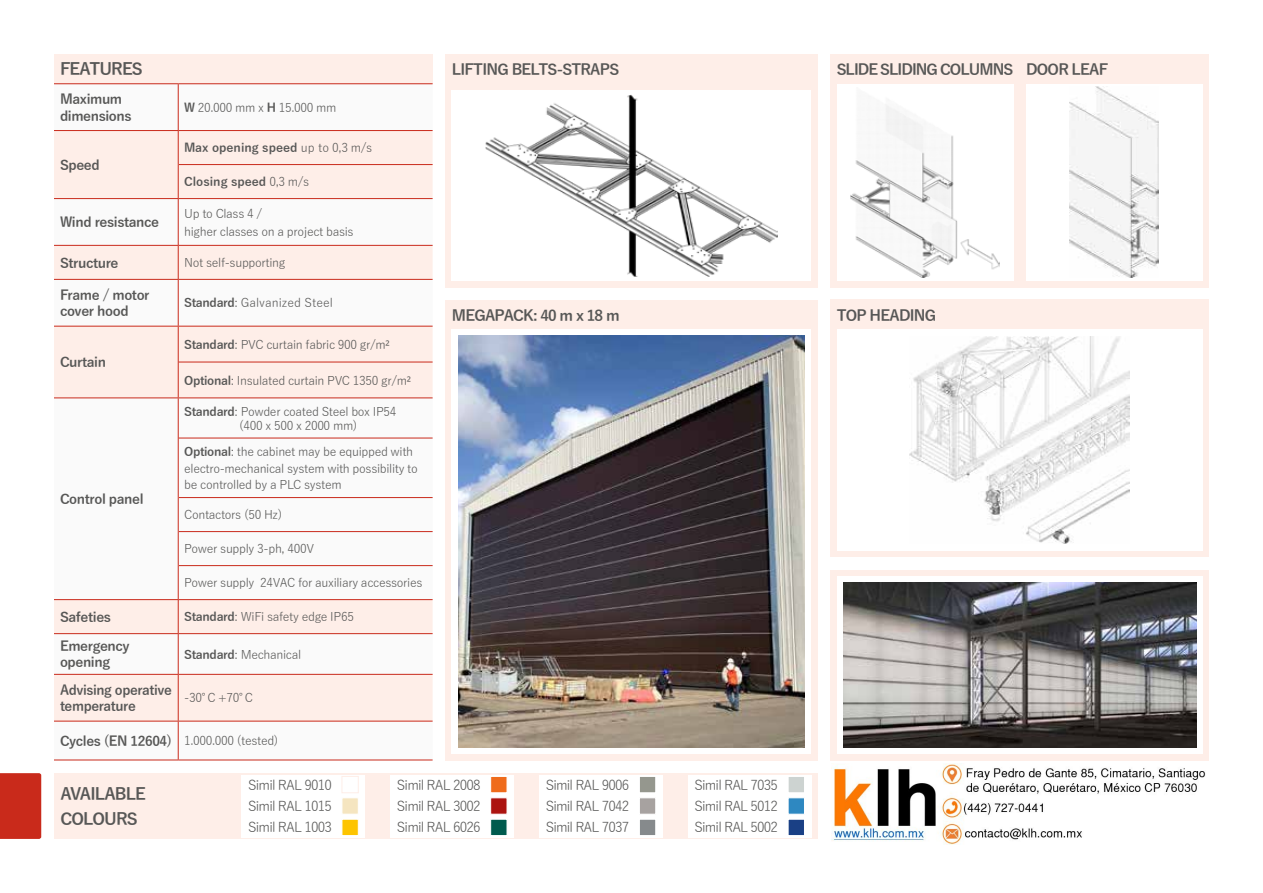
<style>
.page{position:relative;width:1263px;height:893px;background:#fff}
.page>*{position:absolute;margin:0;border:0;box-sizing:border-box;transform-origin:0 0}
.t1{font:700 16.5px/25.5px "Yu Gothic";letter-spacing:-.05em;color:#575756}
.t2{font:700 15px "Yu Gothic";letter-spacing:-.05em;color:#575756}
.t3{font:13.5px/21.5px "Yu Gothic";letter-spacing:-.06em;color:#575756;text-align:justify}
.t4{font:700 13.5px/16.2px "Yu Gothic";letter-spacing:-.03em;color:#575756}
.t5{font:12px/16.5px "Yu Gothic";letter-spacing:-.03em;color:#575756}
.t6{font:700 12px "Yu Gothic";color:#575756}
.t7{font:12px "Yu Gothic";color:#575756}
.s1{font-weight:700}
.s2{font-weight:400}
.s3{font-family:"Open Sans"}
.s4{font-weight:700;font-size:13.5px}
</style>
<div class="page">
<div style="left:0;top:773px;width:41px;height:66px;background:#c92a1b"></div>
<div style="left:54px;top:773px;width:764px;height:66px;background:#feeee8"></div>
<div style="left:539px;top:775px;width:123px;height:62px;background:#fff"></div>
<div style="left:639px;top:776px;width:17px;height:17px;background:#95978e;border:1px solid #fff"></div>
<div style="left:639px;top:797px;width:17px;height:17px;background:#a7a2a0;border:1px solid #fff"></div>
<div style="left:639px;top:819px;width:17px;height:17px;background:#868a8c;border:1px solid #fff"></div>
<div style="left:688px;top:775px;width:123px;height:62px;background:#fff"></div>
<div style="left:391px;top:775px;width:123px;height:62px;background:#fff"></div>
<div style="left:242px;top:775px;width:123px;height:62px;background:#fff"></div>
<div style="left:342px;top:797px;width:17px;height:17px;background:#f5e5c0;border:1px solid #fff"></div>
<div style="left:788px;top:819px;width:17px;height:17px;background:#1a4085;border:1px solid #fff"></div>
<div style="left:342px;top:776px;width:17px;height:17px;background:#fff;border:1px solid #feeee8"></div>
<div style="left:788px;top:797px;width:17px;height:17px;background:#2e88c1;border:1px solid #fff"></div>
<div style="left:342px;top:819px;width:17px;height:17px;background:#fdc400;border:1px solid #fff"></div>
<div style="left:490px;top:797px;width:17px;height:17px;background:#ac1410;border:1px solid #fff"></div>
<div style="left:490px;top:819px;width:17px;height:17px;background:#005b4e;border:1px solid #fff"></div>
<div style="left:490px;top:776px;width:17px;height:17px;background:#ef6b1b;border:1px solid #fff"></div>
<div style="left:788px;top:776px;width:17px;height:17px;background:#cdd3d1;border:1px solid #fff"></div>
<div style="left:54px;top:54px;width:379px;height:30px;background:#feeee8"></div>
<svg style="left:54px;top:131px;width:379px;height:590px"></svg>
<hr style="left:54px;top:83px;width:124px;height:1px;background:#c92a1b">
<hr style="left:178px;top:84px;width:1px;height:46px;background:#c92a1b">
<hr style="left:178px;top:83px;width:255px;height:1px;background:#c92a1b">
<hr style="left:54px;top:130px;width:124px;height:1px;background:#c92a1b">
<hr style="left:178px;top:131px;width:1px;height:34px;background:#c92a1b">
<hr style="left:178px;top:130px;width:255px;height:1px;background:#c92a1b">
<hr style="left:178px;top:165px;width:1px;height:33px;background:#c92a1b">
<hr style="left:179px;top:164px;width:254px;height:1px;background:#c92a1b">
<hr style="left:54px;top:198px;width:124px;height:1px;background:#c92a1b">
<hr style="left:178px;top:199px;width:1px;height:46px;background:#c92a1b">
<hr style="left:178px;top:198px;width:255px;height:1px;background:#c92a1b">
<hr style="left:54px;top:245px;width:124px;height:1px;background:#c92a1b">
<hr style="left:178px;top:246px;width:1px;height:33px;background:#c92a1b">
<hr style="left:178px;top:245px;width:255px;height:1px;background:#c92a1b">
<hr style="left:54px;top:279px;width:124px;height:1px;background:#c92a1b">
<hr style="left:178px;top:280px;width:1px;height:46px;background:#c92a1b">
<hr style="left:178px;top:279px;width:255px;height:1px;background:#c92a1b">
<hr style="left:54px;top:326px;width:124px;height:1px;background:#c92a1b">
<hr style="left:178px;top:327px;width:1px;height:35px;background:#c92a1b">
<hr style="left:178px;top:326px;width:255px;height:1px;background:#c92a1b">
<hr style="left:178px;top:362px;width:1px;height:35px;background:#c92a1b">
<hr style="left:179px;top:362px;width:254px;height:1px;background:#c92a1b">
<hr style="left:54px;top:397px;width:124px;height:1px;background:#c92a1b">
<hr style="left:178px;top:398px;width:1px;height:40px;background:#c92a1b">
<hr style="left:178px;top:397px;width:255px;height:1px;background:#c92a1b">
<hr style="left:178px;top:438px;width:1px;height:60px;background:#c92a1b">
<hr style="left:178px;top:498px;width:1px;height:34px;background:#c92a1b">
<hr style="left:178px;top:532px;width:1px;height:34px;background:#c92a1b">
<hr style="left:179px;top:438px;width:254px;height:1px;background:#c92a1b">
<hr style="left:179px;top:497px;width:254px;height:1px;background:#c92a1b">
<hr style="left:179px;top:531px;width:254px;height:1px;background:#c92a1b">
<hr style="left:178px;top:566px;width:1px;height:33px;background:#c92a1b">
<hr style="left:179px;top:565px;width:254px;height:1px;background:#c92a1b">
<hr style="left:54px;top:599px;width:124px;height:1px;background:#c92a1b">
<hr style="left:178px;top:600px;width:1px;height:33px;background:#c92a1b">
<hr style="left:178px;top:599px;width:255px;height:1px;background:#c92a1b">
<hr style="left:54px;top:633px;width:124px;height:1px;background:#c92a1b">
<hr style="left:178px;top:634px;width:1px;height:40px;background:#c92a1b">
<hr style="left:178px;top:633px;width:255px;height:1px;background:#c92a1b">
<hr style="left:54px;top:674px;width:124px;height:1px;background:#c92a1b">
<hr style="left:178px;top:675px;width:1px;height:46px;background:#c92a1b">
<hr style="left:178px;top:674px;width:255px;height:1px;background:#c92a1b">
<hr style="left:54px;top:721px;width:124px;height:1px;background:#c92a1b">
<hr style="left:54px;top:760px;width:124px;height:1px;background:#c92a1b">
<hr style="left:178px;top:721px;width:1px;height:39px;background:#c92a1b">
<hr style="left:178px;top:721px;width:255px;height:1px;background:#c92a1b">
<hr style="left:178px;top:760px;width:255px;height:1px;background:#c92a1b">
<div style="left:445px;top:54px;width:373px;height:233px;background:#feeee8"></div>
<div style="left:830px;top:54px;width:379px;height:233px;background:#feeee8"></div>
<div style="left:830px;top:300px;width:372px;height:257px;background:#feeee8"></div>
<div style="left:445px;top:300px;width:373px;height:460px;background:#feeee8"></div>
<div style="left:830px;top:570px;width:379px;height:190px;background:#feeee8"></div>
<div style="left:452px;top:330px;width:359px;height:424px;background:#fff"></div>
<div style="left:837px;top:576px;width:365px;height:178px;background:#fff"></div>
<img style="left:843px;top:583px;width:353px;height:164px">
<div style="left:452px;top:90px;width:359px;height:191px;background:#fff"></div>
<img style="left:486px;top:95px;width:291px;height:181px">
<div style="left:837px;top:330px;width:365px;height:221px;background:#fff"></div>
<img style="left:910px;top:336px;width:220px;height:208px">
<div style="left:1026px;top:84px;width:176px;height:197px;background:#fff"></div>
<img style="left:1070px;top:87px;width:89px;height:190px">
<div style="left:837px;top:84px;width:176px;height:197px;background:#fff"></div>
<img style="left:850px;top:105px;width:150px;height:172px">
<img style="left:458px;top:336px;width:347px;height:412px">
<img style="left:831px;top:764px;width:375px;height:80px">
<h1 class="t1" style="left:60px;top:57px;width:42px">FEATUR</h1>
<h1 class="t1" style="left:122px;top:57px;width:21px">ES</h1>
<p class="t4" style="left:60px;top:92px;width:73px">Maximum dimensions</p>
<p class="t5" style="left:184px;top:98px;width:154px"><span class="s1">W</span> 20.000 mm x <span class="s1">H</span> 15.000 mm</p>
<p class="t4" style="left:60px;top:157px;width:41px">Speed</p>
<p class="t6" style="left:184px;top:141px;width:190px">Max opening speed <span class="s2">up to 0,3 m/s</span></p>
<p class="t6" style="left:184px;top:175px;width:127px">Closing speed <span class="s2">0,3 m/s</span></p>
<p class="t4" style="left:60px;top:215px;width:101px">Wind resistance</p>
<p class="t5" style="left:184px;top:203px;width:171px;line-height:18px">Up to Class 4 /<br>higher classes on a project basis</p>
<p class="t4" style="left:60px;top:255px;width:60px">Structure</p>
<p class="t5" style="left:184px;top:253px;width:103px">Not self-supporting</p>
<p class="t4" style="left:60px;top:287px;width:91px">Frame / motor cover hood</p>
<p class="t7" style="left:184px;top:292px;width:150px"><span class="s1">Standard</span>: Galvanized Steel</p>
<p class="t4" style="left:60px;top:355px;width:48px">Curtain</p>
<p class="t4" style="left:60px;top:491px;width:85px">Control panel</p>
<p class="t5" style="left:184px;top:335px;width:207px"><span class="s1">Standard</span>: PVC curtain fabric 900 gr/m<span class="s3">²</span></p>
<p class="t5" style="left:184px;top:370px;width:228px"><span class="s1">Optional</span>: Insulated curtain PVC 1350 gr/m<span class="s3">²</span></p>
<p class="t5" style="left:239px;top:402px;width:159px;line-height:14.4px;text-indent:-55px"><span class="s1">Standard</span>: Powder coated Steel box IP54 (400 x 500 x 2000 mm)</p>
<p class="t5" style="left:184px;top:442px;width:235px"><span class="s1">Optional</span>: the cabinet may be equipped with electro-mechanical system with possibility to be controlled by a PLC system</p>
<p class="t5" style="left:184px;top:505px;width:100px">Contactors (50 Hz)</p>
<p class="t5" style="left:184px;top:539px;width:131px">Power supply 3-ph, 400V</p>
<p class="t5" style="left:184px;top:573px;width:240px">Power supply 24VAC for auxiliary accessories</p>
<p class="t4" style="left:60px;top:609px;width:53px">Safeties</p>
<p class="t5" style="left:184px;top:607px;width:171px"><span class="s1">Standard</span>: WiFi safety edge IP65</p>
<p class="t4" style="left:60px;top:638px;width:71px">Emergency opening</p>
<p class="t5" style="left:184px;top:644px;width:118px"><span class="s1">Standard</span>: Mechanical</p>
<p class="t4" style="left:60px;top:682px;width:114px">Advising operative temperature</p>
<p class="t5" style="left:184px;top:688px;width:70px">-30°C +70°C</p>
<p class="t5" style="left:60px;top:731px;width:220px"><span class="s4">Cycles (EN 12604)</span> 1.000.000 (tested)</p>
<p class="t2" style="left:452px;top:61px;width:168px">liFTING BELTS-STRAPS</p>
<p class="t2" style="left:837px;top:61px;width:9px">SLID</p>
<p class="t2" style="left:868px;top:61px;width:21px">E SLIDIN</p>
<p class="t2" style="left:926px;top:61px;width:34px">G COLU</p>
<p class="t2" style="left:979px;top:61px;width:24px">MNS</p>
<p class="t2" style="left:1026px;top:61px;width:12px">DOOR</p>
<p class="t2" style="left:1071px;top:61px;width:38px">LEAF</p>
<p class="t2" style="left:452px;top:307px;width:169px">MEGAPACK: 40 m x 18 m</p>
<p class="t2" style="left:837px;top:307px;width:101px">TOP HEADING</p>
<h1 class="t1" style="left:60px;top:781px;width:87px">AVAILABLE<br>COLOURS</h1>
<p class="t3" style="left:248px;top:772px;width:85px">Simil RAL 9010</p>
<p class="t3" style="left:248px;top:794px;width:85px">Simil RAL 1015</p>
<p class="t3" style="left:248px;top:815px;width:85px">Simil RAL 1003</p>
<p class="t3" style="left:397px;top:772px;width:85px">Simil RAL 2008</p>
<p class="t3" style="left:694px;top:772px;width:85px">Simil RAL 7035</p>
<p class="t3" style="left:546px;top:772px;width:85px">Simil RAL 9006<br>Simil RAL 7042<br>Simil RAL 7037</p>
<p class="t3" style="left:397px;top:794px;width:85px">Simil RAL 3002<br>Simil RAL 6026</p>
<p class="t3" style="left:694px;top:794px;width:85px">Simil RAL 5012</p>
<p class="t3" style="left:694px;top:815px;width:85px">Simil RAL 5002</p>
</div>
